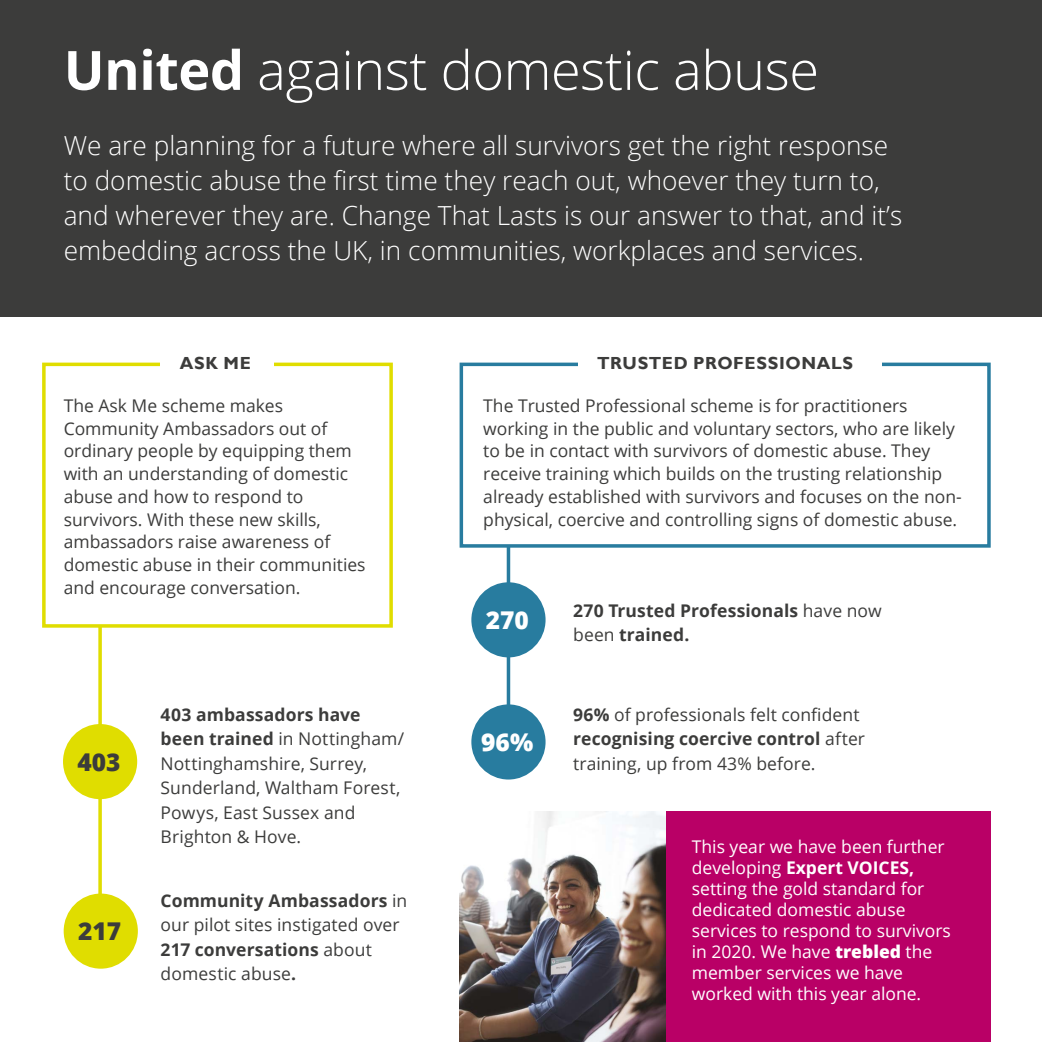
<style>
.page{position:relative;width:1042px;height:1042px;background:#fff}
.page>*{position:absolute;margin:0;border:0;box-sizing:border-box;transform-origin:0 0}
.t1{font:300 54.25px "Open Sans";letter-spacing:-.01em;color:#fff}
.t2{font:300 26.25px/35px "Open Sans";color:#fff}
.t3{font:800 24.5px "Open Sans";color:#3c3c3b}
.t4{font:800 24.5px "Open Sans";color:#fff}
.t5{font:17.5px/22.8px "Open Sans";color:#3c3c3b}
.t6{font:17.5px/21px "Open Sans";color:#fff}
.t7{font:700 17.5px/24.5px "Open Sans";letter-spacing:.005em;color:#3c3c3b}
.t8{font:700 17.5px "Gill Sans";letter-spacing:.035em;color:#3c3c3b}
.s1{font-weight:700}
.s2{font-weight:400}
.s3{font-weight:800}
</style>
<div class="page">
<div style="left:42px;top:363px;width:351px;height:265px;border:4px solid #e0dd00"></div>
<div style="left:459px;top:363px;width:531px;height:185px;border:4px solid #287c9f"></div>
<div style="left:161px;top:338px;width:113px;height:59px;background:#fff"></div>
<div style="left:578px;top:338px;width:303px;height:59px;background:#fff"></div>
<svg style="left:98px;top:626px;width:4px;height:267px"></svg>
<hr style="left:507px;top:546px;width:3px;height:186px;background:#287c9f">
<div style="left:0;top:0;width:1042px;height:317px;background:#3c3c3b"></div>
<div style="left:63px;top:724px;width:74px;height:75px;background:#e0dd00;border-radius:50%"></div>
<div style="left:64px;top:893px;width:74px;height:75px;background:#e0dd00;border-radius:50%"></div>
<div style="left:471px;top:582px;width:74px;height:75px;background:#287c9f;border-radius:50%"></div>
<div style="left:471px;top:704px;width:74px;height:75px;background:#287c9f;border-radius:50%"></div>
<div style="left:666px;top:811px;width:324px;height:231px;background:#b90066"></div>
<img style="left:459px;top:811px;width:207px;height:231px">
<h1 class="t1" style="left:64px;top:33px;width:757px"><span class="s1">United</span> against domestic abuse</h1>
<p class="t2" style="left:64px;top:128px;width:840px">We are planning for a future where all survivors get the right response to domestic abuse the first time they reach out, whoever they turn to, and wherever they are. Change That Lasts is our answer to that, and it’s embedding across the UK, in communities, workplaces and services.</p>
<p class="t8" style="left:180px;top:353px;width:73px">ASK ME</p>
<p class="t5" style="left:64px;top:394px;width:303px">The Ask Me scheme makes<br>Community Ambassadors out of ordinary people by equipping them with an understanding of domestic abuse and how to respond to survivors. With these new skills, ambassadors raise awareness of domestic abuse in their communities and encourage conversation.</p>
<h3 class="t3" style="left:77px;top:743px;width:45px">403</h3>
<h3 class="t3" style="left:78px;top:913px;width:45px">217</h3>
<p class="t5" style="left:161px;top:701px;width:245px;line-height:24.5px"><span class="s1">403 ambassadors have been trained</span> in Nottingham/<br>Nottinghamshire, Surrey,<br>Sunderland, Waltham Forest,<br>Powys, East Sussex and<br>Brighton &amp; Hove.</p>
<p class="t5" style="left:161px;top:888px;width:248px;line-height:24.5px"><span class="s1">Community Ambassadors</span> in our pilot sites instigated over<br><span class="s1">217 conversations</span> about domestic abuse<span class="s1">.</span></p>
<p class="t8" style="left:597px;top:353px;width:257px">TRUSTED PROFESSIONALS</p>
<p class="t5" style="left:483px;top:394px;width:480px">The Trusted Professional scheme is for practitioners working in the public and voluntary sectors, who are likely to be in contact with survivors of domestic abuse. They receive training which builds on the trusting relationship already established with survivors and focuses on the non&shy;physical, coercive and controlling signs of domestic abuse.</p>
<h3 class="t4" style="left:486px;top:602px;width:45px">270</h3>
<h3 class="t4" style="left:481px;top:724px;width:53px">96%</h3>
<p class="t7" style="left:573px;top:598px;width:310px">270 Trusted Professionals <span class="s2">have now been</span> trained.</p>
<p class="t5" style="left:573px;top:701px;width:293px;line-height:24.5px"><span class="s1">96%</span> of professionals felt confident <span class="s1">recognising coercive control</span> after training, up from 43% before.</p>
<p class="t6" style="left:692px;top:835px;width:261px">This year we have been further developing <span class="s1">Expert VOICES, </span>setting the gold standard for dedicated domestic abuse services to respond to survivors in 2020. We have <span class="s3">trebled</span> the member services we have worked with this year alone.</p>
</div>
